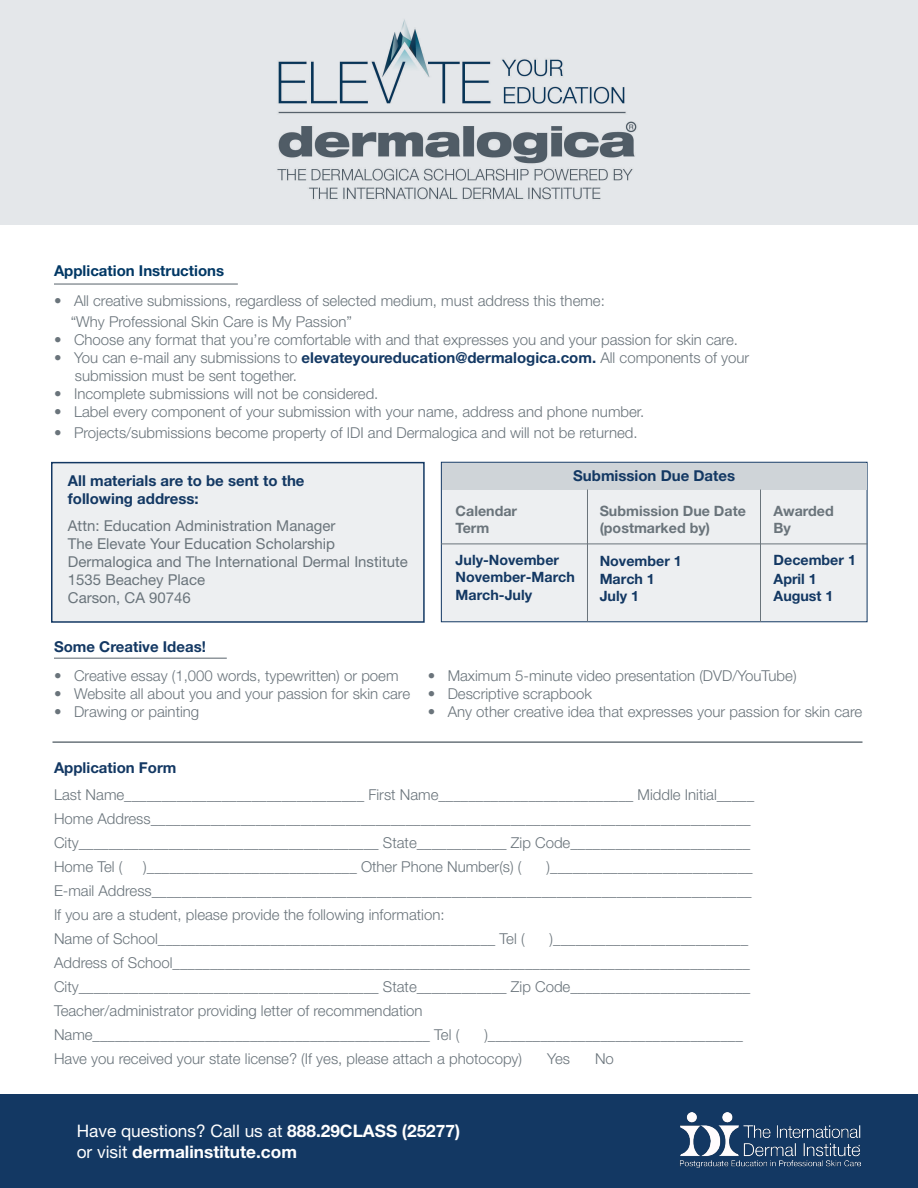
<style>
.page{position:relative;width:918px;height:1188px;background:#fff}
.page>*{position:absolute;margin:0;border:0;box-sizing:border-box;transform-origin:0 0}
.t1{font:17.25px "Helvetica Neue LT Std";color:#fff}
.t2{font:700 17.25px "Helvetica Neue LT Std";color:#fff}
.t3{font:300 15px "Helvetica Neue LT Std";color:#6a747b}
.t4{font:15px "Helvetica Neue LT Std";color:#6a747b}
.t5{font:700 15px "Helvetica Neue LT Std";color:#133863}
.t6{font:700 15px "Helvetica Neue LT Std";color:#003764}
.t7{font:700 14.25px/17.1px "Helvetica Neue LT Std";color:#133863}
.t8{font:700 14.25px "Helvetica Neue LT Std";color:#6a747b}
.s1{font-weight:700;color:#133863}
.s2{font-weight:700}
.s3{font-weight:400}
</style>
<div class="page">
<div style="left:441px;top:462px;width:426px;height:160px;background:#edeff1;border:1px solid #133863"></div>
<div style="left:442px;top:463px;width:425px;height:27px;background:#cfd4d8"></div>
<div style="left:51px;top:462px;width:374px;height:161px;background:#edeff1;border:2px solid #133863"></div>
<hr style="left:587px;top:490px;width:1px;height:132px;background:#6a747b">
<hr style="left:760px;top:490px;width:1px;height:132px;background:#6a747b">
<hr style="left:441px;top:544px;width:426px;height:1px;background:#6a747b">
<hr style="left:52px;top:741px;width:810px;height:2px;background:#6a747b">
<div style="left:0;top:1094px;width:918px;height:94px;background:#133863"></div>
<hr style="left:54px;top:283px;width:184px;height:2px;background:#6a747b">
<hr style="left:54px;top:658px;width:173px;height:1px;background:#6a747b">
<div style="left:0;top:0;width:918px;height:225px;background:#e4e7ea"></div>
<img style="left:680px;top:1112px;width:181px;height:56px">
<img style="left:277px;top:19px;width:360px;height:181px">
<p class="t6" style="left:54px;top:262px;width:172px">Application Instructions</p>
<p class="t3" style="left:54px;top:292px;width:552px">• All creative submissions, regardless of selected medium, must address this theme:</p>
<p class="t3" style="left:71px;top:313px;width:283px">“Why Professional Skin Care is My Passion”</p>
<p class="t3" style="left:54px;top:331px;width:686px">• Choose any format that you’re comfortable with and that expresses you and your passion for skin care.</p>
<p class="t3" style="left:54px;top:349px;width:697px">• You can e-mail any submissions to <span class="s1">elevateyoureducation@dermalogica.com.</span> All components of your</p>
<p class="t3" style="left:75px;top:367px;width:224px">submission must be sent together.</p>
<p class="t3" style="left:54px;top:385px;width:326px">• Incomplete submissions will not be considered.</p>
<p class="t3" style="left:54px;top:403px;width:592px">• Label every component of your submission with your name, address and phone number.</p>
<p class="t3" style="left:54px;top:424px;width:585px">• Projects/submissions become property of IDI and Dermalogica and will not be returned.</p>
<p class="t5" style="left:68px;top:472px;width:238px">All materials are to be sent to the</p>
<p class="t5" style="left:68px;top:490px;width:132px">following address:</p>
<p class="t4" style="left:68px;top:517px;width:269px">Attn: Education Administration Manager</p>
<p class="t4" style="left:68px;top:535px;width:269px">The Elevate Your Education Scholarship</p>
<p class="t4" style="left:68px;top:553px;width:342px">Dermalogica and The International Dermal Institute</p>
<p class="t4" style="left:68px;top:571px;width:139px">1535 Beachey Place</p>
<p class="t4" style="left:68px;top:589px;width:125px">Carson, CA 90746</p>
<p class="t5" style="left:573px;top:467px;width:163px">Submission Due Dates</p>
<p class="t8" style="left:456px;top:502px;width:63px">Calendar</p>
<p class="t8" style="left:456px;top:520px;width:35px">Term</p>
<p class="t7" style="left:456px;top:551px;width:121px">July-November<br>November-March<br>March-July</p>
<p class="t8" style="left:600px;top:502px;width:148px">Submission Due Date</p>
<p class="t8" style="left:600px;top:520px;width:112px">(postmarked by)</p>
<p class="t7" style="left:600px;top:552px;width:84px">November 1</p>
<p class="t7" style="left:600px;top:570px;width:57px">March 1</p>
<p class="t7" style="left:600px;top:587px;width:41px">July 1</p>
<p class="t8" style="left:774px;top:502px;width:62px">Awarded</p>
<p class="t8" style="left:774px;top:520px;width:19px">By</p>
<p class="t7" style="left:774px;top:552px;width:84px">December 1</p>
<p class="t7" style="left:774px;top:570px;width:45px">April 1</p>
<p class="t7" style="left:774px;top:587px;width:61px">August 1</p>
<p class="t5" style="left:54px;top:638px;width:153px">Some Creative Ideas!</p>
<p class="t3" style="left:54px;top:667px;width:346px">• Creative essay (1,000 words, typewritten) or poem</p>
<p class="t3" style="left:54px;top:685px;width:358px">• Website all about you and your passion for skin care</p>
<p class="t3" style="left:54px;top:703px;width:147px">• Drawing or painting</p>
<p class="t3" style="left:428px;top:667px;width:370px">• Maximum 5-minute video presentation (DVD/YouTube)</p>
<p class="t3" style="left:428px;top:685px;width:166px">• Descriptive scrapbook</p>
<p class="t3" style="left:428px;top:703px;width:436px">• Any other creative idea that expresses your passion for skin care</p>
<p class="t5" style="left:54px;top:759px;width:124px">Application Form</p>
<p class="t3" style="left:54px;top:786px;width:702px">Last Name________________________________ First Name__________________________ Middle Initial_____</p>
<p class="t3" style="left:54px;top:810px;width:698px">Home Address________________________________________________________________________________</p>
<p class="t3" style="left:54px;top:834px;width:698px">City________________________________________ State____________ Zip Code________________________</p>
<p class="t3" style="left:54px;top:858px;width:70px">Home Tel (</p>
<p class="t3" style="left:143px;top:858px;width:380px">)____________________________ Other Phone Number(s) (</p>
<p class="t3" style="left:547px;top:858px;width:208px">)___________________________</p>
<p class="t3" style="left:54px;top:882px;width:699px">E-mail Address________________________________________________________________________________</p>
<p class="t3" style="left:54px;top:906px;width:392px">If you are a student, please provide the following information:</p>
<p class="t3" style="left:54px;top:930px;width:472px">Name of School_____________________________________________ Tel (</p>
<p class="t3" style="left:550px;top:930px;width:200px">)__________________________</p>
<p class="t3" style="left:54px;top:954px;width:698px">Address of School_____________________________________________________________________________</p>
<p class="t3" style="left:54px;top:978px;width:698px">City________________________________________ State____________ Zip Code________________________</p>
<p class="t3" style="left:54px;top:1002px;width:370px">Teacher/administrator providing letter of recommendation</p>
<p class="t3" style="left:54px;top:1026px;width:407px">Name_____________________________________________ Tel (</p>
<p class="t3" style="left:484px;top:1026px;width:260px">)__________________________________</p>
<p class="t3" style="left:54px;top:1050px;width:470px">Have you received your state license? (If yes, please attach a photocopy)</p>
<p class="t3" style="left:547px;top:1050px;width:24px">Yes</p>
<p class="t3" style="left:595px;top:1050px;width:20px">No</p>
<p class="t1" style="left:77px;top:1120px;width:385px">Have questions? Call us at <span class="s2">888.29CLASS (25277)</span></p>
<p class="t2" style="left:77px;top:1141px;width:222px"><span class="s3">or visit</span> dermalinstitute.com</p>
</div>
